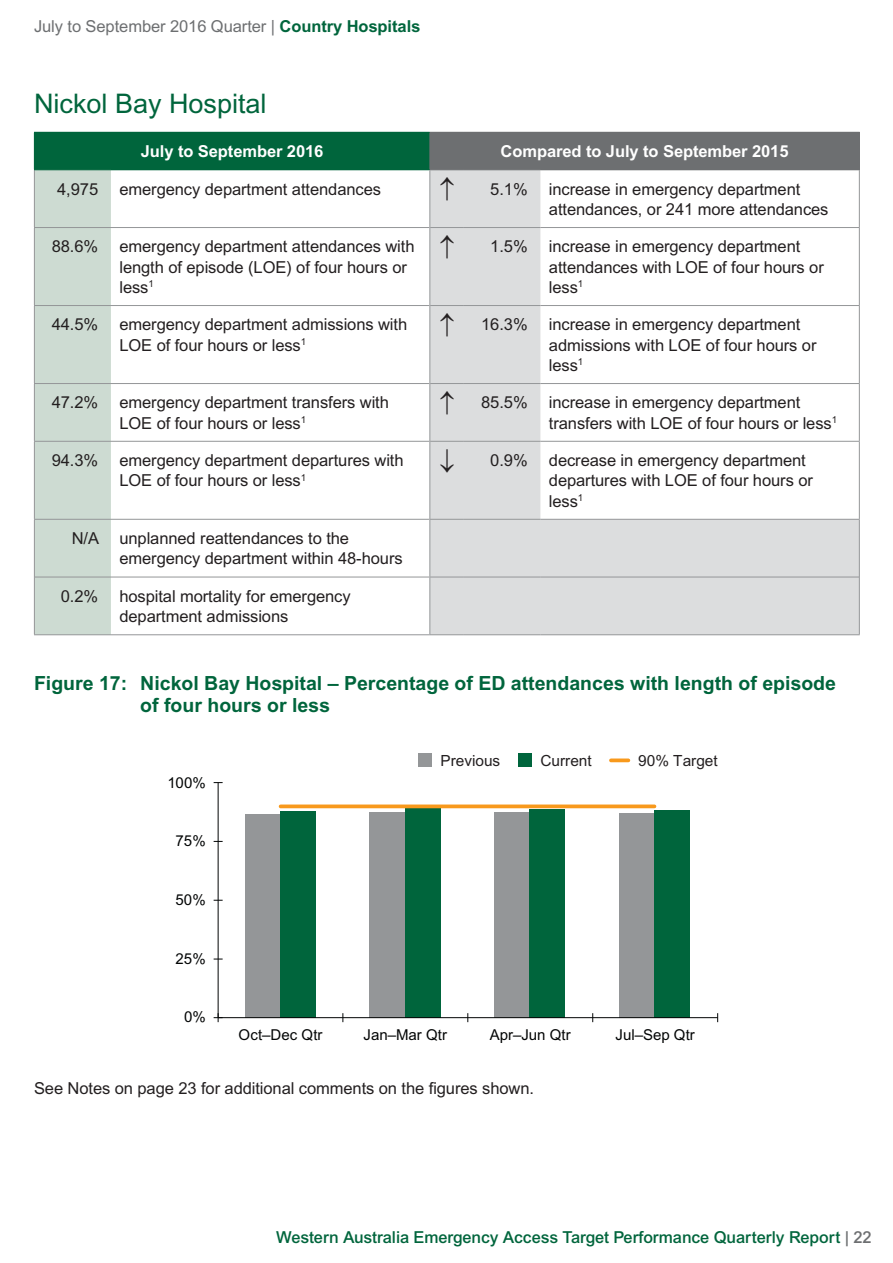
<style>
.page{position:relative;width:893px;height:1263px;background:#fff}
.page>*{position:absolute;margin:0;border:0;box-sizing:border-box;transform-origin:0 0}
.t1{font:27px "Arial MT Std";color:#00653c}
.t2{font:700 19.5px/22.5px "Arial MT Std";color:#00653c}
.t3{font:16.5px/20.2px "Arial MT Std";letter-spacing:-.005em;color:#231f20}
.t4{font:500 16.5px "Arial MT Std";letter-spacing:-.005em;color:#00653c}
.t5{font:700 16.5px "Arial MT Std";letter-spacing:-.005em;color:#fff}
.t6{font:16.5px "Arial MT Std";letter-spacing:-.005em;color:#6d6f71}
.t7{font:15.3px "Arial MT Std";color:#231f20}
.t8{font:15px "Arial MT Std";color:#030505}
.s1{font-weight:700;color:#00653c}
.s2{color:#6d6f71}
</style>
<div class="page">
<div style="left:34px;top:132px;width:396px;height:38px;background:#00653c"></div>
<div style="left:430px;top:132px;width:429px;height:38px;background:#6d6f71"></div>
<div style="left:35px;top:170px;width:76px;height:464px;background:#cddbd2"></div>
<svg style="left:430px;top:170px;width:429px;height:464px"></svg>
<hr style="left:34px;top:170px;width:1px;height:57px;background:#949698">
<hr style="left:859px;top:170px;width:1px;height:57px;background:#949698">
<hr style="left:34px;top:227px;width:77px;height:1px;background:#949698">
<hr style="left:34px;top:228px;width:1px;height:77px;background:#949698">
<hr style="left:111px;top:227px;width:318px;height:1px;background:#949698">
<hr style="left:430px;top:227px;width:34px;height:1px;background:#949698">
<hr style="left:464px;top:227px;width:76px;height:1px;background:#949698">
<hr style="left:540px;top:227px;width:320px;height:1px;background:#949698">
<hr style="left:859px;top:228px;width:1px;height:77px;background:#949698">
<hr style="left:34px;top:305px;width:77px;height:1px;background:#949698">
<hr style="left:34px;top:306px;width:1px;height:77px;background:#949698">
<hr style="left:111px;top:305px;width:318px;height:1px;background:#949698">
<hr style="left:430px;top:305px;width:34px;height:1px;background:#949698">
<hr style="left:464px;top:305px;width:76px;height:1px;background:#949698">
<hr style="left:540px;top:305px;width:320px;height:1px;background:#949698">
<hr style="left:859px;top:306px;width:1px;height:77px;background:#949698">
<hr style="left:34px;top:383px;width:77px;height:1px;background:#949698">
<hr style="left:34px;top:384px;width:1px;height:57px;background:#949698">
<hr style="left:111px;top:383px;width:318px;height:1px;background:#949698">
<hr style="left:430px;top:383px;width:34px;height:1px;background:#949698">
<hr style="left:464px;top:383px;width:76px;height:1px;background:#949698">
<hr style="left:540px;top:383px;width:320px;height:1px;background:#949698">
<hr style="left:859px;top:384px;width:1px;height:57px;background:#949698">
<hr style="left:34px;top:441px;width:77px;height:1px;background:#949698">
<hr style="left:34px;top:442px;width:1px;height:77px;background:#949698">
<hr style="left:111px;top:441px;width:318px;height:1px;background:#949698">
<hr style="left:430px;top:441px;width:34px;height:1px;background:#949698">
<hr style="left:464px;top:441px;width:76px;height:1px;background:#949698">
<hr style="left:540px;top:441px;width:320px;height:1px;background:#949698">
<hr style="left:859px;top:442px;width:1px;height:77px;background:#949698">
<hr style="left:34px;top:519px;width:77px;height:1px;background:#949698">
<hr style="left:34px;top:520px;width:1px;height:57px;background:#949698">
<hr style="left:111px;top:519px;width:318px;height:1px;background:#949698">
<hr style="left:429px;top:520px;width:1px;height:57px;background:#949698">
<hr style="left:464px;top:519px;width:76px;height:1px;background:#949698">
<hr style="left:540px;top:519px;width:320px;height:1px;background:#949698">
<hr style="left:859px;top:520px;width:1px;height:57px;background:#949698">
<hr style="left:34px;top:577px;width:1px;height:57px;background:#949698">
<hr style="left:429px;top:577px;width:1px;height:57px;background:#949698">
<hr style="left:859px;top:577px;width:1px;height:57px;background:#949698">
<hr style="left:34px;top:634px;width:77px;height:1px;background:#949698">
<hr style="left:111px;top:634px;width:319px;height:1px;background:#949698">
<hr style="left:430px;top:634px;width:34px;height:1px;background:#949698">
<hr style="left:464px;top:634px;width:76px;height:1px;background:#949698">
<hr style="left:540px;top:634px;width:320px;height:1px;background:#949698">
<hr style="left:429px;top:169px;width:35px;height:1px;background:#6d6f71">
<hr style="left:429px;top:519px;width:35px;height:1px;background:#949698">
<hr style="left:35px;top:577px;width:76px;height:1px;background:#949698">
<hr style="left:111px;top:577px;width:319px;height:1px;background:#949698">
<hr style="left:430px;top:577px;width:34px;height:1px;background:#949698">
<hr style="left:464px;top:577px;width:76px;height:1px;background:#949698">
<hr style="left:540px;top:577px;width:319px;height:1px;background:#949698">
<hr style="left:429px;top:132px;width:35px;height:1px;background:#6d6f71">
<hr style="left:429px;top:133px;width:1px;height:36px;background:#6d6f71">
<hr style="left:540px;top:132px;width:320px;height:1px;background:#6d6f71">
<hr style="left:859px;top:133px;width:1px;height:36px;background:#6d6f71">
<hr style="left:540px;top:169px;width:320px;height:1px;background:#6d6f71">
<hr style="left:429px;top:170px;width:1px;height:58px;background:#949698">
<hr style="left:429px;top:228px;width:1px;height:77px;background:#949698">
<hr style="left:429px;top:305px;width:1px;height:78px;background:#949698">
<hr style="left:429px;top:383px;width:1px;height:58px;background:#949698">
<hr style="left:429px;top:441px;width:1px;height:78px;background:#949698">
<div style="left:245px;top:814px;width:36px;height:203px;background:#949698"></div>
<div style="left:369px;top:812px;width:36px;height:205px;background:#949698"></div>
<div style="left:494px;top:812px;width:36px;height:205px;background:#949698"></div>
<div style="left:619px;top:812px;width:35px;height:205px;background:#949698"></div>
<div style="left:281px;top:811px;width:35px;height:206px;background:#00653c"></div>
<div style="left:405px;top:807px;width:36px;height:210px;background:#00653c"></div>
<div style="left:530px;top:809px;width:35px;height:208px;background:#00653c"></div>
<div style="left:654px;top:809px;width:36px;height:208px;background:#00653c"></div>
<svg style="left:611px;top:758px;width:17px;height:4px"></svg>
<div style="left:518px;top:753px;width:14px;height:13px;background:#00653c"></div>
<div style="left:418px;top:753px;width:14px;height:13px;background:#949698"></div>
<hr style="left:218px;top:782px;width:1px;height:236px;background:#030505">
<hr style="left:218px;top:1017px;width:500px;height:1px;background:#030505">
<svg style="left:214px;top:1013px;width:9px;height:9px"></svg>
<svg style="left:281px;top:804px;width:373px;height:4px"></svg>
<svg style="left:440px;top:177px;width:14px;height:24px"></svg>
<svg style="left:440px;top:235px;width:14px;height:23px"></svg>
<svg style="left:440px;top:448px;width:14px;height:24px"></svg>
<p class="t6" style="left:34px;top:16px;width:388px">July to September 2016 Quarter | <span class="s1">Country Hospitals</span></p>
<h1 class="t1" style="left:34px;top:88px;width:234px">Nickol Bay Hospital</h1>
<p class="t5" style="left:141px;top:142px;width:184px">July to September 2016</p>
<p class="t5" style="left:501px;top:142px;width:289px">Compared to July to September 2015</p>
<p class="t3" style="left:57px;top:179px;width:42px">4,975</p>
<p class="t3" style="left:119px;top:179px;width:263px">emergency department attendances</p>
<p class="t3" style="left:490px;top:179px;width:39px">5.1%</p>
<p class="t3" style="left:549px;top:179px;width:281px">increase in emergency department attendances, or 241 more attendances</p>
<p class="t3" style="left:52px;top:236px;width:48px">88.6%</p>
<p class="t3" style="left:119px;top:236px;width:297px">emergency department attendances with length of episode (LOE) of four hours or less<sup>1</sup></p>
<p class="t3" style="left:490px;top:236px;width:39px">1.5%</p>
<p class="t3" style="left:549px;top:236px;width:276px">increase in emergency department attendances with LOE of four hours or less<sup>1</sup></p>
<p class="t3" style="left:52px;top:314px;width:48px">44.5%</p>
<p class="t3" style="left:119px;top:314px;width:289px">emergency department admissions with<br>LOE of four hours or less<sup>1</sup></p>
<p class="t3" style="left:439px;top:314px;width:90px">↑ 16.3%</p>
<p class="t3" style="left:549px;top:314px;width:269px">increase in emergency department admissions with LOE of four hours or less<sup>1</sup></p>
<p class="t3" style="left:52px;top:392px;width:48px">47.2%</p>
<p class="t3" style="left:119px;top:392px;width:271px">emergency department transfers with<br>LOE of four hours or less<sup>1</sup></p>
<p class="t3" style="left:439px;top:392px;width:90px">↑ 85.5%</p>
<p class="t3" style="left:549px;top:392px;width:290px">increase in emergency department transfers with LOE of four hours or less<sup>1</sup></p>
<p class="t3" style="left:52px;top:450px;width:48px">94.3%</p>
<p class="t3" style="left:119px;top:450px;width:286px">emergency department departures with<br>LOE of four hours or less<sup>1</sup></p>
<p class="t3" style="left:490px;top:450px;width:39px">0.9%</p>
<p class="t3" style="left:549px;top:450px;width:265px">decrease in emergency department departures with LOE of four hours or less<sup>1</sup></p>
<p class="t3" style="left:119px;top:528px;width:285px;text-indent:-48px">N/A unplanned reattendances to the emergency department within 48-hours</p>
<p class="t3" style="left:61px;top:586px;width:39px">0.2%</p>
<p class="t3" style="left:119px;top:586px;width:233px">hospital mortality for emergency department admissions</p>
<p class="t2" style="left:140px;top:671px;width:697px;text-indent:-106px">Figure 17: Nickol Bay Hospital – Percentage of ED attendances with length of episode of four hours or less</p>
<p class="t8" style="left:167px;top:774px;width:40px">100%</p>
<p class="t8" style="left:176px;top:833px;width:32px">75%</p>
<p class="t8" style="left:176px;top:891px;width:32px">50%</p>
<p class="t8" style="left:176px;top:950px;width:32px">25%</p>
<p class="t8" style="left:184px;top:1008px;width:23px">0%</p>
<p class="t7" style="left:440px;top:751px;width:61px">Previous</p>
<p class="t7" style="left:540px;top:751px;width:53px">Current</p>
<p class="t7" style="left:638px;top:751px;width:81px">90% Target</p>
<p class="t8" style="left:239px;top:1026px;width:85px">Oct–Dec Qtr</p>
<p class="t8" style="left:364px;top:1026px;width:85px">Jan–Mar Qtr</p>
<p class="t8" style="left:490px;top:1026px;width:82px">Apr–Jun Qtr</p>
<p class="t8" style="left:616px;top:1026px;width:81px">Jul–Sep Qtr</p>
<p class="t3" style="left:34px;top:1077px;width:502px">See Notes on page 23 for additional comments on the figures shown.</p>
<p class="t4" style="left:276px;top:1228px;width:597px">Western Australia Emergency Access Target Performance Quarterly Report <span class="s2">| 22</span></p>
</div>
